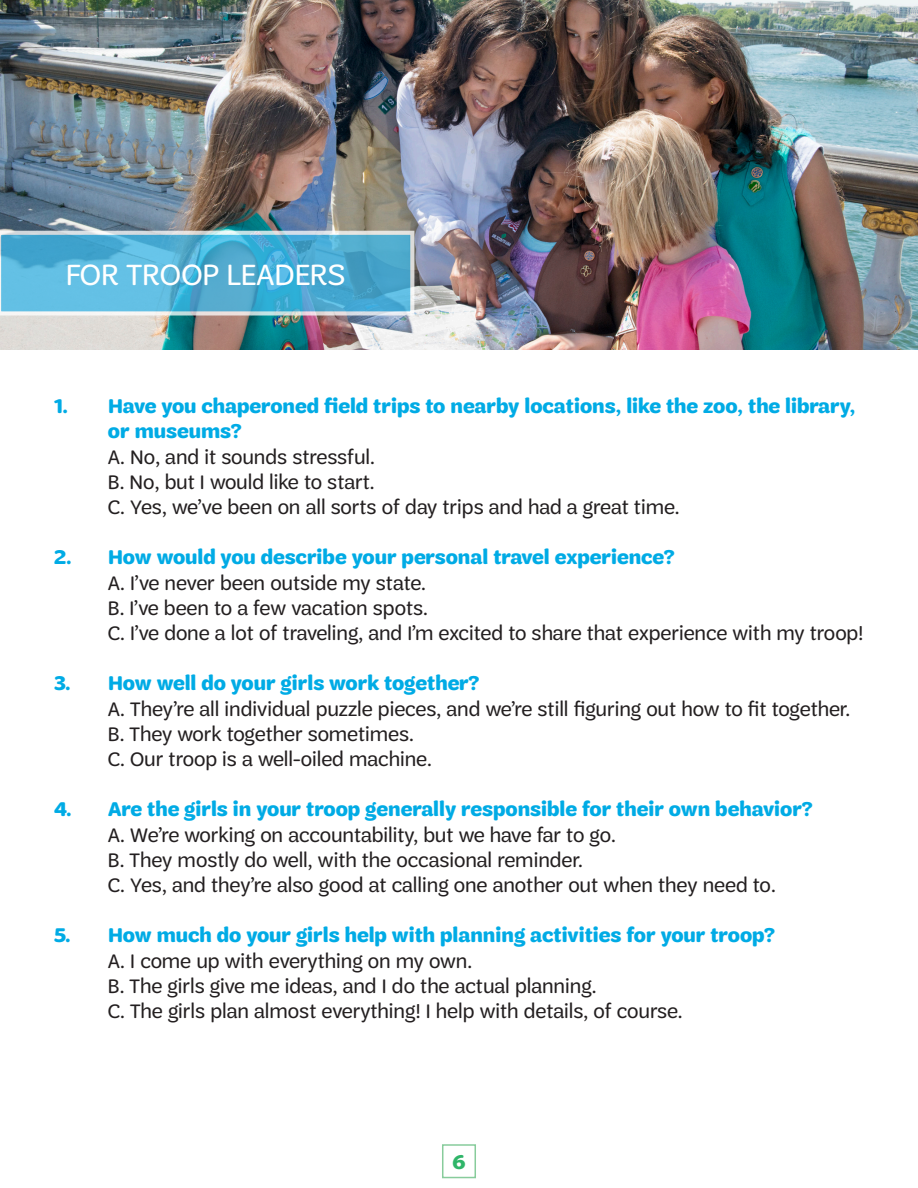
<style>
.page{position:relative;width:918px;height:1188px;background:#fff}
.page>*{position:absolute;margin:0;border:0;box-sizing:border-box;transform-origin:0 0}
.t1{font:31.5px "Trefoil Sans";color:#fff}
.t2{font:700 21.15px "Trefoil Sans";color:#2fb569}
.t3{font:21px "Trefoil Sans";color:#231f20}
.t4{font:700 21px/25.2px "Trefoil Sans";color:#00abe5}
</style>
<div class="page">
<img style="left:0;top:0;width:918px;height:350px">
<svg style="left:0;top:231px;width:414px;height:85px;background:#5fb5d7"></svg>
<div style="left:442px;top:1144px;width:34px;height:34px;border:2px solid #88cc9c"></div>
<p class="t1" style="left:66px;top:257px;width:281px">FOR TROOP LEADERS</p>
<p class="t4" style="left:108px;top:394px;width:749px;text-indent:-54px">1. Have you chaperoned field trips to nearby locations, like the zoo, the library, or museums?</p>
<p class="t3" style="left:108px;top:445px;width:268px">A. No, and it sounds stressful.</p>
<p class="t3" style="left:108px;top:470px;width:268px">B. No, but I would like to start.</p>
<p class="t3" style="left:108px;top:496px;width:573px">C. Yes, we’ve been on all sorts of day trips and had a great time.</p>
<p class="t4" style="left:54px;top:545px;width:622px">2. How would you describe your personal travel experience?</p>
<p class="t3" style="left:108px;top:571px;width:320px">A. I’ve never been outside my state.</p>
<p class="t3" style="left:108px;top:596px;width:322px">B. I’ve been to a few vacation spots.</p>
<p class="t3" style="left:108px;top:622px;width:757px">C. I’ve done a lot of traveling, and I’m excited to share that experience with my troop!</p>
<p class="t4" style="left:54px;top:671px;width:427px">3. How well do your girls work together?</p>
<p class="t3" style="left:108px;top:697px;width:744px">A. They’re all individual puzzle pieces, and we’re still figuring out how to fit together.</p>
<p class="t3" style="left:108px;top:722px;width:307px">B. They work together sometimes.</p>
<p class="t3" style="left:108px;top:748px;width:325px">C. Our troop is a well-oiled machine.</p>
<p class="t4" style="left:54px;top:797px;width:760px">4. Are the girls in your troop generally responsible for their own behavior?</p>
<p class="t3" style="left:108px;top:823px;width:510px">A. We’re working on accountability, but we have far to go.</p>
<p class="t3" style="left:108px;top:848px;width:476px">B. They mostly do well, with the occasional reminder.</p>
<p class="t3" style="left:108px;top:874px;width:669px">C. Yes, and they’re also good at calling one another out when they need to.</p>
<p class="t4" style="left:54px;top:923px;width:723px">5. How much do your girls help with planning activities for your troop?</p>
<p class="t3" style="left:108px;top:949px;width:366px">A. I come up with everything on my own.</p>
<p class="t3" style="left:108px;top:974px;width:490px">B. The girls give me ideas, and I do the actual planning.</p>
<p class="t3" style="left:108px;top:1000px;width:576px">C. The girls plan almost everything! I help with details, of course.</p>
<p class="t2" style="left:452px;top:1150px;width:15px">6</p>
</div>
